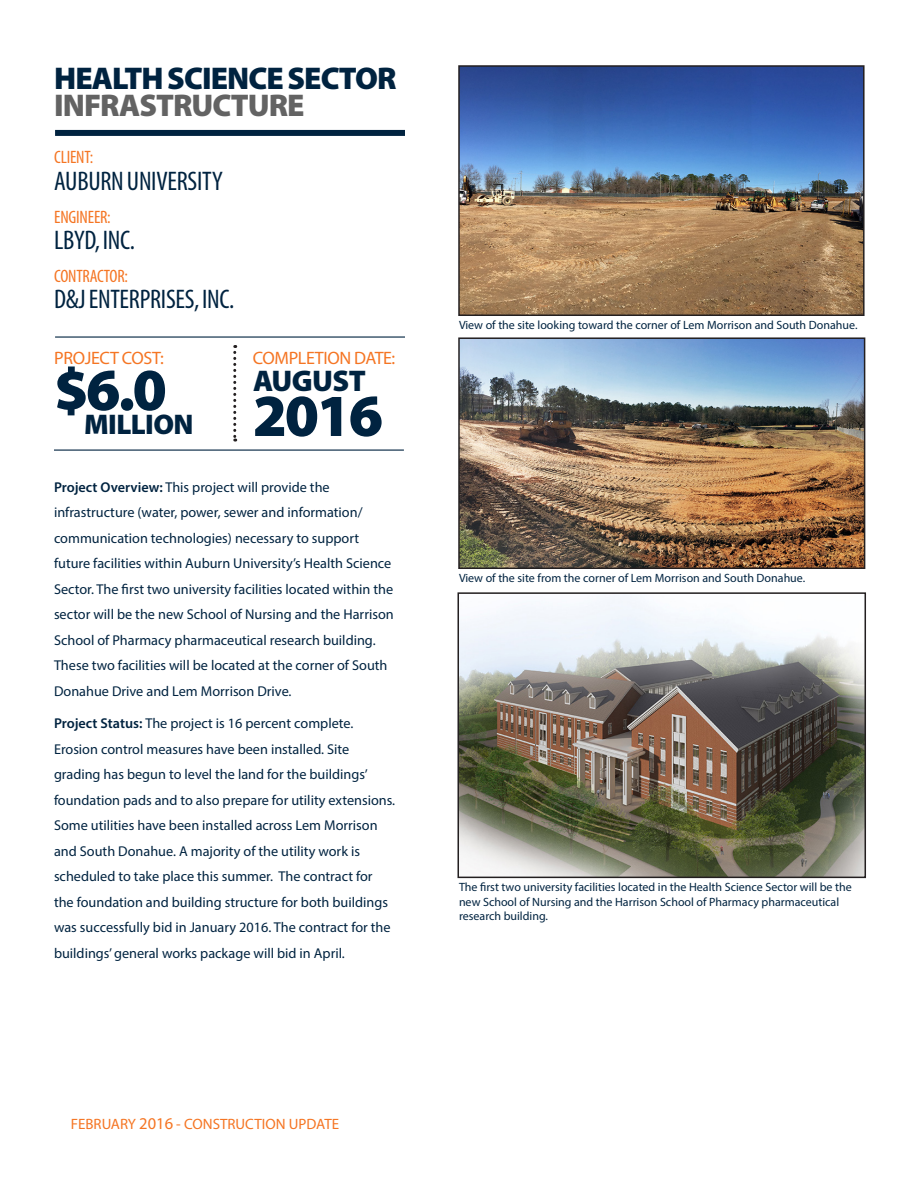
<style>
.page{position:relative;width:918px;height:1188px;background:#fff}
.page>*{position:absolute;margin:0;border:0;box-sizing:border-box;transform-origin:0 0}
.t1{font:900 60px "Myriad Pro";color:#002340}
.t2{font:900 31.5px/27px "Myriad Pro";letter-spacing:-.03em;color:#002340}
.t3{font:900 30px "Myriad Pro";letter-spacing:-.02em;color:#002340}
.t4{font:900 28.5px "Myriad Pro";letter-spacing:-.02em;color:#002340}
.t5{font:condensed 27px "Myriad Pro";letter-spacing:-.01em;color:#002340}
.t6{font:18px "Myriad Pro";letter-spacing:-.02em;color:#f57523}
.t7{font:condensed 18px "Myriad Pro";letter-spacing:-.01em;color:#f57523}
.t8{font:15px "Myriad Pro";color:#f57523}
.overview{font:14.25px/25.5px "Myriad Pro";color:#002340}
.t9{font:12px/14.4px "Myriad Pro";color:#002340}
.s1{color:#636363}
.s2{font-weight:600}
.s3{font-size:16.5px}
</style>
<div class="page">
<hr style="left:55px;top:336px;width:350px;height:2px;background:#002340">
<hr style="left:54px;top:450px;width:350px;height:1px;background:#002340">
<div style="left:55px;top:130px;width:350px;height:6px;background:#002340"></div>
<svg style="left:233px;top:345px;width:3px;height:97px"></svg>
<img style="left:460px;top:596px;width:403px;height:279px">
<div style="left:457px;top:592px;width:409px;height:286px;border:2px solid #231f20"></div>
<img style="left:461px;top:68px;width:401px;height:245px">
<div style="left:458px;top:65px;width:407px;height:251px;border:2px solid #231f20"></div>
<img style="left:461px;top:340px;width:401px;height:226px">
<div style="left:458px;top:337px;width:407px;height:232px;border:2px solid #231f20"></div>
<p class="t2" style="left:54px;top:63px;width:344px">HEALTH SCIENCE SECTOR<br><span class="s1">INFRASTRUCTURE</span></p>
<p class="t7" style="left:54px;top:147px;width:41px">CLIENT:</p>
<p class="t5" style="left:54px;top:164px;width:170px">AUBURN UNIVERSITY</p>
<p class="t7" style="left:54px;top:206px;width:58px">ENGINEER:</p>
<p class="t5" style="left:54px;top:224px;width:82px">LBYD, INC.</p>
<p class="t7" style="left:54px;top:265px;width:75px">CONTRACTOR:</p>
<p class="t5" style="left:54px;top:283px;width:182px">D&amp;J ENTERPRISES, INC.</p>
<p class="t6" style="left:54px;top:346px;width:111px">PROJECT COST:</p>
<p class="t1" style="left:54px;top:350px;width:114px">$6.0</p>
<p class="t4" style="left:84px;top:405px;width:111px">MILLION</p>
<p class="t6" style="left:253px;top:347px;width:144px">COMPLETION DATE:</p>
<p class="t3" style="left:253px;top:361px;width:114px">AUGUST</p>
<p class="t1" style="left:253px;top:376px;width:132px">2016</p>
<p class="overview" style="left:54px;top:474px;width:341px"><span class="s2">Project Overview:</span> This project will provide the infrastructure (water, power, sewer and information/ communication technologies) necessary to support future facilities within Auburn University’s Health Science Sector. The first two university facilities located within the sector will be the new School of Nursing and the Harrison School of Pharmacy pharmaceutical research building.<br>These two facilities will be located at the corner of South Donahue Drive and Lem Morrison Drive.</p>
<p class="overview" style="left:54px;top:710px;width:343px"><span class="s2">Project Status:</span> The project is 16 percent complete.<br>Erosion control measures have been installed. Site grading has begun to level the land for the buildings’ foundation pads and to also prepare for utility extensions.<br>Some utilities have been installed across Lem Morrison and South Donahue. A majority of the utility work is scheduled to take place this summer. The contract for the foundation and building structure for both buildings was successfully bid in January 2016. The contract for the buildings’ general works package will bid in April.</p>
<p class="t9" style="left:459px;top:317px;width:400px">View of the site looking toward the corner of Lem Morrison and South Donahue.</p>
<p class="t9" style="left:459px;top:570px;width:348px">View of the site from the corner of Lem Morrison and South Donahue.</p>
<p class="t9" style="left:459px;top:880px;width:394px">The first two university facilities located in the Health Science Sector will be the new School of Nursing and the Harrison School of Pharmacy pharmaceutical research building.</p>
<p class="t8" style="left:71px;top:1115px;width:270px">FEBRUARY <span class="s3">2016</span> - CONSTRUCTION UPDATE</p>
</div>
